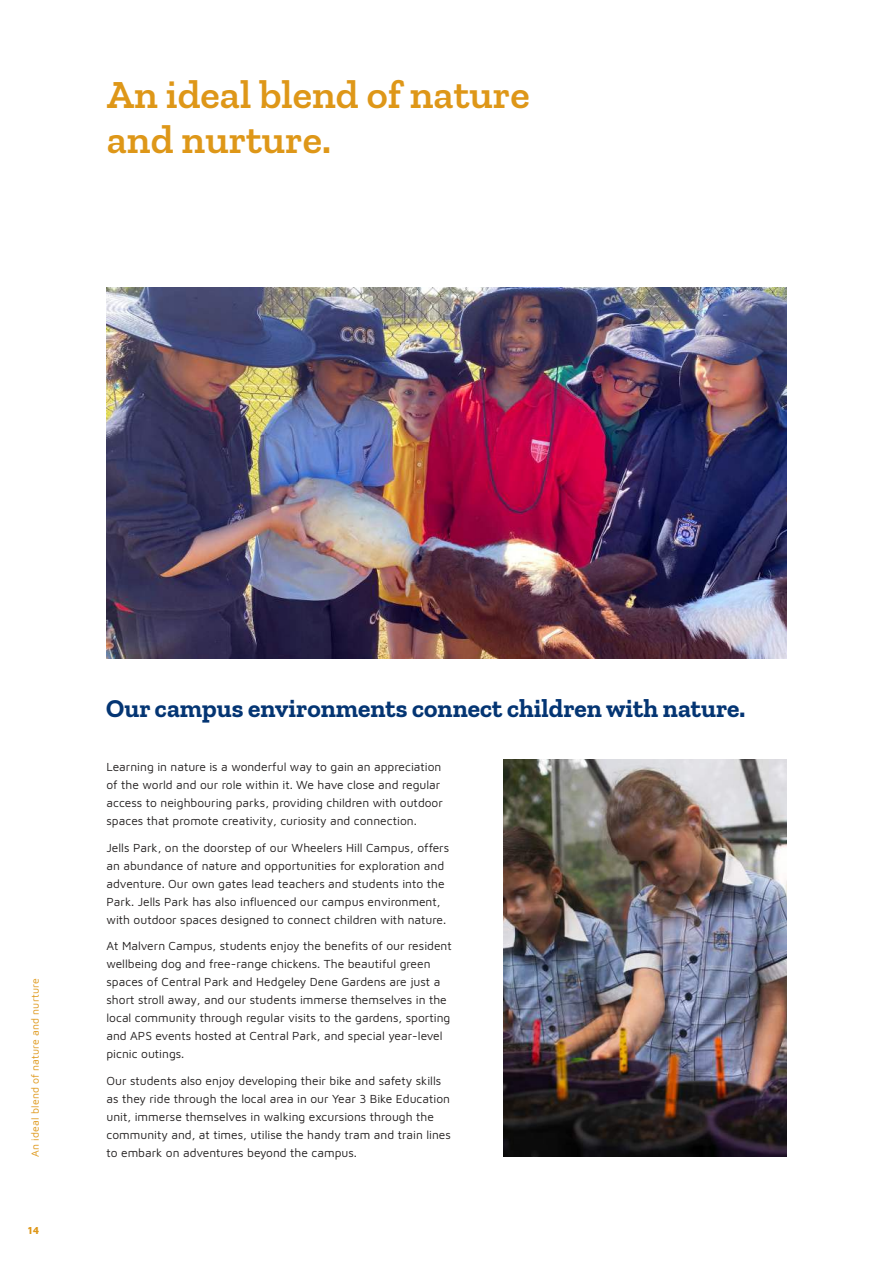
<style>
.page{position:relative;width:893px;height:1263px;background:#fff}
.page>*{position:absolute;margin:0;border:0;box-sizing:border-box;transform-origin:0 0}
.t1{font:600 40.5px/45px "Zilla Slab";color:#de9718}
.t2{font:700 25.5px "Zilla Slab";color:#043573}
.t3{font:12px/18px "Maven Pro";color:#221f1f}
.t4{font:10.5px "Maven Pro";letter-spacing:.02em;color:#de9718}
.t5{font:700 10.5px "Maven Pro";color:#de9718}
</style>
<div class="page">
<img style="left:106px;top:287px;width:680px;height:371px">
<img style="left:503px;top:759px;width:284px;height:398px">
<h1 class="t1" style="left:107px;top:76px;width:424px">An ideal blend of nature and nurture.</h1>
<p class="t4" style="left:28px;top:1157px;width:180px;rotate:-90deg">An ideal blend of nature and nurture</p>
<p class="t5" style="left:28px;top:1224px;width:13px">14</p>
<h2 class="t2" style="left:106px;top:698px;width:641px">Our campus environments connect children with nature.</h2>
<p class="t3" style="left:106px;top:757px;width:338px">Learning in nature is a wonderful way to gain an appreciation of the world and our role within it. We have close and regular access to neighbouring parks, providing children with outdoor spaces that promote creativity, curiosity and connection.</p>
<p class="t3" style="left:106px;top:838px;width:344px">Jells Park, on the doorstep of our Wheelers Hill Campus, offers an abundance of nature and opportunities for exploration and adventure. Our own gates lead teachers and students into the Park. Jells Park has also in昀氀uenced our campus environment, with outdoor spaces designed to connect children with nature.</p>
<p class="t3" style="left:106px;top:936px;width:347px">At Malvern Campus, students enjoy the bene昀椀ts of our resident wellbeing dog and free-range chickens. The beautiful green spaces of Central Park and Hedgeley Dene Gardens are just a short stroll away, and our students immerse themselves in the local community through regular visits to the gardens, sporting and APS events hosted at Central Park, and special year-level picnic outings.</p>
<p class="t3" style="left:106px;top:1071px;width:346px">Our students also enjoy developing their bike and safety skills as they ride through the local area in our Year 3 Bike Education unit, immerse themselves in walking excursions through the community and, at times, utilise the handy tram and train lines to embark on adventures beyond the campus.</p>
</div>
